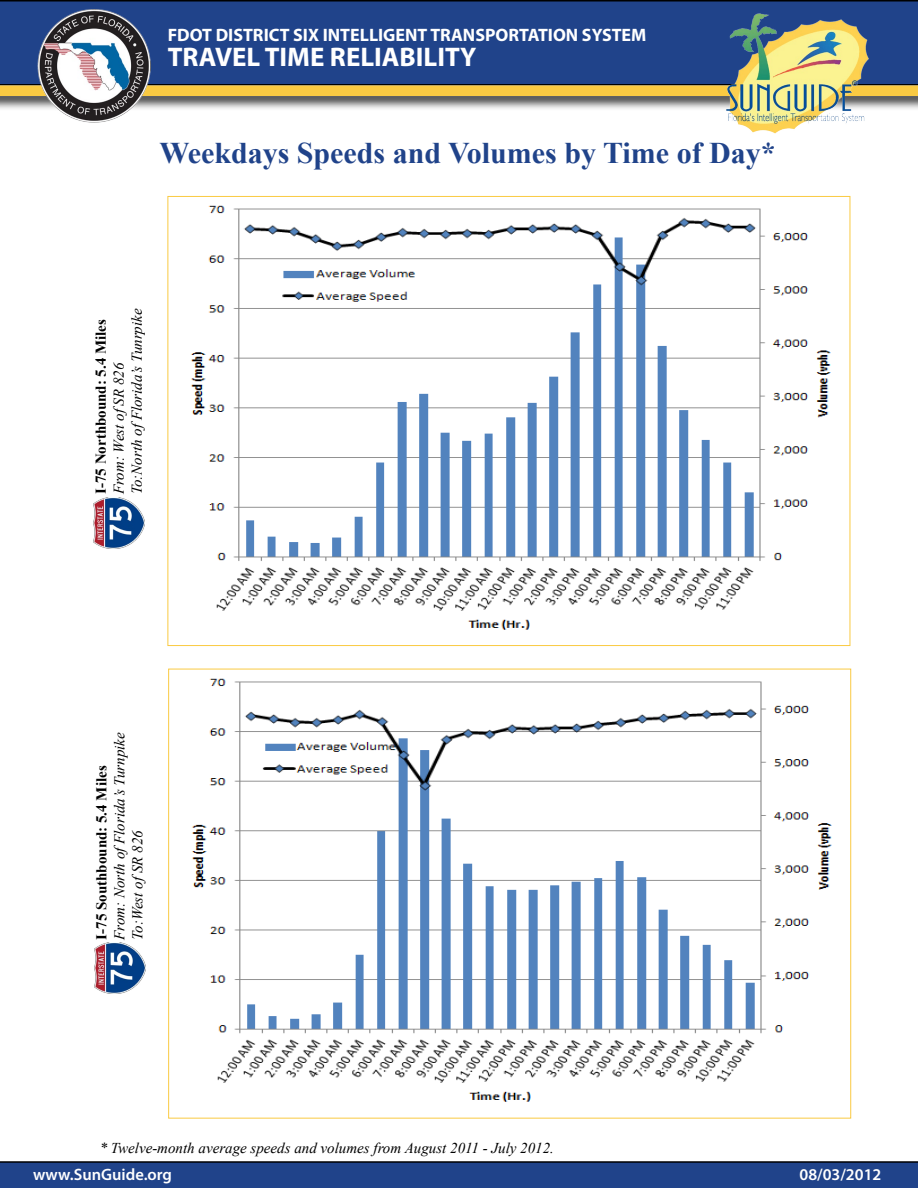
<style>
.page{position:relative;width:918px;height:1188px;background:#fff}
.page>*{position:absolute;margin:0;border:0;box-sizing:border-box;transform-origin:0 0}
.t1{font:700 30px "Times New Roman";color:#20438a}
.t2{font:700 27px "Myriad Pro";color:#fff}
.t3{font:700 18px "Myriad Pro";color:#fff}
.t4{font:600 16.5px "Myriad Pro";color:#fff}
.t5{font:italic 15px/18px "Times New Roman";color:#000}
.t6{font:700 15px "Times New Roman";color:#000}
</style>
<div class="page">
<div style="left:0;top:0;width:918px;height:84px;background:#20438a"></div>
<div style="left:0;top:84px;width:918px;height:27px;background:#000;opacity:.75"></div>
<div style="left:0;top:86px;width:918px;height:10px;background:#faca42"></div>
<img style="left:37px;top:10px;width:113px;height:112px">
<img style="left:715px;top:10px;width:166px;height:124px">
<svg style="left:0;top:1161px;width:918px;height:27px;background:#204083"></svg>
<img style="left:94px;top:498px;width:51px;height:51px">
<img style="left:95px;top:943px;width:50px;height:51px">
<img style="left:190px;top:205px;width:641px;height:425px">
<img style="left:191px;top:678px;width:641px;height:424px">
<p class="t3" style="left:168px;top:23px;width:480px">FDOT DISTRICT SIX INTELLIGENT TRANSPORTATION SYSTEM</p>
<h2 class="t2" style="left:168px;top:40px;width:310px">TRAVEL TIME RELIABILITY</h2>
<h1 class="t1" style="left:159px;top:133px;width:618px">Weekdays Speeds and Volumes by Time of Day*</h1>
<p class="t6" style="left:90px;top:494px;width:177px;rotate:-90deg">I-75 Northbound: 5.4 Miles</p>
<p class="t5" style="left:109px;top:494px;width:187px;rotate:-90deg">From: West ofSR 826<br>To:North ofFlorida’s Tunrpike</p>
<p class="t5" style="left:110px;top:940px;width:209px;rotate:-90deg">From: North ofFlorida’s Turnpike<br>To:West ofSR 826</p>
<p class="t6" style="left:91px;top:940px;width:176px;rotate:-90deg">I-75 Southbound: 5.4 Miles</p>
<p class="t5" style="left:100px;top:1139px;width:456px">* Twelve-month average speeds and volumes from August 2011 - July 2012.</p>
<p class="t4" style="left:33px;top:1164px;width:141px">www.SunGuide.org</p>
<p class="t4" style="left:800px;top:1164px;width:83px">08/03/2012</p>
</div>
